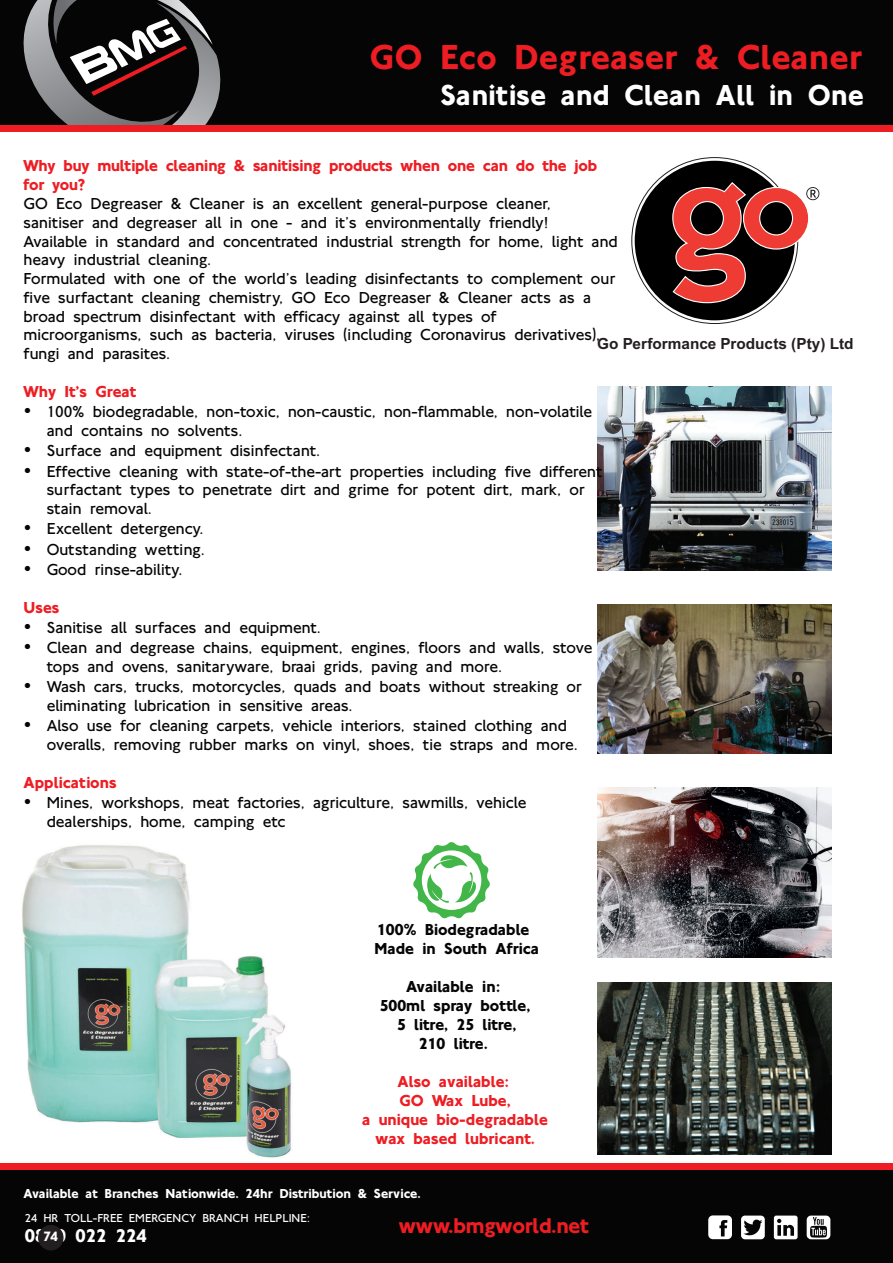
<style>
.page{position:relative;width:893px;height:1263px;background:#fff}
.page>*{position:absolute;margin:0;border:0;box-sizing:border-box;transform-origin:0 0}
.t1{font:36px "NJ Bold Normal";letter-spacing:.01em;color:#ee1d23}
.t2{font:30px "NJ Bold Normal";letter-spacing:.01em;color:#fff}
.t3{font:22.2px "NJ Bold Normal";letter-spacing:-.02em;color:#ee1d23}
.t4{font:19.2px "NJ Bold Normal";color:#fff}
.t5{font:16.5px/18.8px "NJ Light Normal";color:#040504}
.t6{font:16.5px/19px "NJ Bold Normal";color:#ee1d23}
.t7{font:16.5px/19px "NJ Bold Normal";color:#040504;text-align:center}
.t8{font:700 15.3px "Arial";color:#231f20}
.t9{font:13.95px "NJ Bold Normal";color:#fff}
.t10{font:13.5px "NJ Bold Normal";color:#fff}
.t11{font:12px "NJ Light Normal";color:#fff}
</style>
<div class="page">
<img style="left:598px;top:604px;width:233px;height:149px">
<img style="left:598px;top:787px;width:233px;height:170px">
<img style="left:598px;top:982px;width:233px;height:172px">
<img style="left:598px;top:387px;width:233px;height:183px">
<img style="left:22px;top:845px;width:269px;height:313px">
<svg style="left:632px;top:158px;width:166px;height:165px"></svg>
<div style="left:634px;top:160px;width:161px;height:161px;background:#000001;border-radius:50%"></div>
<div style="left:743px;top:187px;width:66px;height:62px;background:#ee3b34;border-radius:50%"></div>
<div style="left:743px;top:187px;width:66px;height:63px;border:1px solid #fff;border-radius:50%"></div>
<div style="left:760px;top:202px;width:32px;height:33px;background:#000001;border-radius:50%"></div>
<div style="left:759px;top:201px;width:34px;height:34px;border:1px solid #fff;border-radius:50%"></div>
<svg style="left:672px;top:182px;width:75px;height:122px"></svg>
<svg style="left:806px;top:187px;width:13px;height:13px"></svg>
<svg style="left:413px;top:842px;width:77px;height:77px"></svg>
<svg style="left:0;top:0;width:893px;height:125px;background:#121312"></svg>
<div style="left:0;top:125px;width:893px;height:7px;background:#ee1d23"></div>
<div style="left:0;top:1167px;width:893px;height:96px;background:#040504"></div>
<div style="left:0;top:1163px;width:893px;height:7px;background:#ee1d23"></div>
<svg style="left:774px;top:1215px;width:24px;height:24px"></svg>
<svg style="left:807px;top:1215px;width:23px;height:24px"></svg>
<svg style="left:741px;top:1215px;width:24px;height:24px"></svg>
<svg style="left:708px;top:1215px;width:24px;height:24px"></svg>
<hr style="left:0;top:1262px;width:893px;height:1px;background:#6c6d70">
<div style="left:38px;top:1225px;width:26px;height:25px;background:#231f20;border-radius:50%"></div>
<p class="t1" style="left:370px;top:31px;width:494px">GO Eco Degreaser &amp; Cleaner</p>
<p class="t2" style="left:440px;top:73px;width:425px">Sanitise and Clean All in One</p>
<p class="t6" style="left:24px;top:156px;width:575px">Why buy multiple cleaning &amp; sanitising products when one can do the job for you?</p>
<p class="t5" style="left:24px;top:194px;width:529px">GO Eco Degreaser &amp; Cleaner is an excellent general-purpose cleaner, sanitiser and degreaser all in one - and it’s environmentally friendly!</p>
<p class="t5" style="left:24px;top:231px;width:596px">Available in standard and concentrated industrial strength for home, light and heavy industrial cleaning.</p>
<p class="t5" style="left:24px;top:269px;width:593px">Formulated with one of the world’s leading disinfectants to complement our five surfactant cleaning chemistry, GO Eco Degreaser &amp; Cleaner acts as a broad spectrum disinfectant with efficacy against all types of microorganisms, such as bacteria, viruses (including Coronavirus derivatives), fungi and parasites.</p>
<p class="t8" style="left:597px;top:333px;width:258px">Go Performance Products (Pty) Ltd</p>
<p class="t6" style="left:24px;top:382px;width:114px">Why It’s Great</p>
<p class="t5" style="left:47px;top:402px;width:547px">100% biodegradable, non-toxic, non-caustic, non-flammable, non-volatile and contains no solvents.</p>
<p class="t5" style="left:47px;top:441px;width:275px">Surface and equipment disinfectant.</p>
<p class="t5" style="left:47px;top:461px;width:557px">Effective cleaning with state-of-the-art properties including five different surfactant types to penetrate dirt and grime for potent dirt, mark, or stain removal.</p>
<p class="t5" style="left:47px;top:519px;width:159px">Excellent detergency.</p>
<p class="t5" style="left:47px;top:539px;width:160px">Outstanding wetting.</p>
<p class="t5" style="left:47px;top:560px;width:137px">Good rinse-ability.</p>
<p class="t6" style="left:24px;top:597px;width:37px">Uses</p>
<p class="t5" style="left:47px;top:618px;width:276px">Sanitise all surfaces and equipment.</p>
<p class="t5" style="left:47px;top:638px;width:547px">Clean and degrease chains, equipment, engines, floors and walls, stove tops and ovens, sanitaryware, braai grids, paving and more.</p>
<p class="t5" style="left:47px;top:677px;width:537px">Wash cars, trucks, motorcycles, quads and boats without streaking or eliminating lubrication in sensitive areas.</p>
<p class="t5" style="left:47px;top:716px;width:533px">Also use for cleaning carpets, vehicle interiors, stained clothing and overalls, removing rubber marks on vinyl, shoes, tie straps and more.</p>
<p class="t6" style="left:24px;top:772px;width:94px">Applications</p>
<p class="t5" style="left:47px;top:793px;width:481px">Mines, workshops, meat factories, agriculture, sawmills, vehicle dealerships, home, camping etc</p>
<p class="t7" style="left:377px;top:919px;width:154px">100% Biodegradable</p>
<p class="t7" style="left:375px;top:938px;width:166px">Made in South Africa</p>
<p class="t7" style="left:406px;top:976px;width:96px">Available in:</p>
<p class="t7" style="left:380px;top:996px;width:152px">500ml spray bottle,</p>
<p class="t7" style="left:397px;top:1015px;width:121px">5 litre, 25 litre,<br>210 litre.</p>
<p class="t6" style="left:397px;top:1072px;width:113px">Also available:</p>
<p class="t6" style="left:362px;top:1110px;width:187px">a unique bio-degradable</p>
<p class="t6" style="left:399px;top:1091px;width:113px">GO Wax Lube,</p>
<p class="t6" style="left:375px;top:1129px;width:161px">wax based lubricant.</p>
<p class="t10" style="left:24px;top:1184px;width:399px">Available at Branches Nationwide. 24hr Distribution &amp; Service.</p>
<p class="t9" style="left:44px;top:1226px;width:16px">74</p>
<p class="t11" style="left:25px;top:1209px;width:287px">24 HR TOLL-FREE EMERGENCY BRANCH HELPLINE:</p>
<p class="t4" style="left:25px;top:1221px;width:124px">0800 022 224</p>
<p class="t3" style="left:399px;top:1209px;width:191px">www.bmgworld.net</p>
</div>
